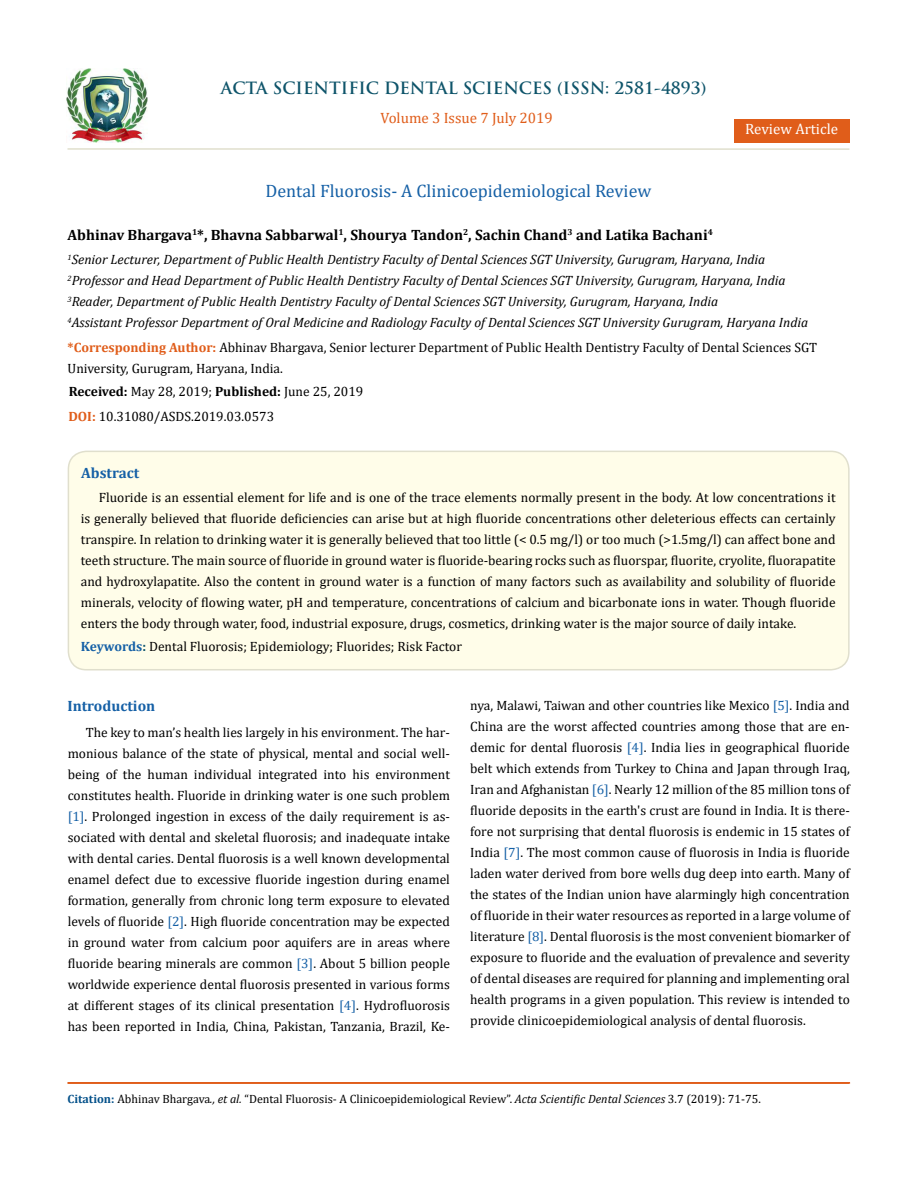
<style>
.page{position:relative;width:917px;height:1188px;background:#fff}
.page>*{position:absolute;margin:0;border:0;box-sizing:border-box;transform-origin:0 0}
.t1{font:18px "Cambria";color:#1560a6}
.t2{font:700 16.5px "Trajan Pro";color:#0e546a}
.t3{font:700 15px "Cambria";color:#000}
.t4{font:15px "Cambria";color:#e05d1a}
.t5{font:700 15px "Cambria";color:#1560a6}
.t6{font:15px "Cambria";color:#fff}
.t7{font:13.5px/21px "Cambria";color:#000;text-align:justify}
.t8{font:italic 13.5px/21px "Cambria";color:#000}
.t9{font:12px "Cambria";color:#000}
.s1{font-weight:700;color:#e05d1a}
.s2{font-weight:700}
.s3{font-weight:700;color:#1560a6}
.s4{font-weight:700;color:#0e546a}
.s5{color:#1560a6}
.s6{font-weight:700;color:#035089}
.s7{font-style:italic}
</style>
<div class="page">
<img style="left:67px;top:68px;width:80px;height:74px">
<div style="left:734px;top:119px;width:115px;height:23px;background:#e05d1a"></div>
<div style="left:68px;top:451px;width:780px;height:219px;background:#fffde9;border-radius:18px"></div>
<div style="left:68px;top:451px;width:781px;height:219px;border:2px solid #e0dfcd;border-radius:18px"></div>
<hr style="left:67px;top:148px;width:782px;height:2px;background:#e0dfcd">
<div style="left:67px;top:1083px;width:782px;height:1px;border:1px solid #e05d1a"></div>
<p class="t2" style="left:221px;top:77px;width:487px">ACTA SCIENTIFIC DENTAL SCIENCES (ISSN: 2581-4893)</p>
<p class="t4" style="left:380px;top:109px;width:174px">Volume 3 Issue 7 July 2019</p>
<p class="t6" style="left:745px;top:120px;width:94px">Review Article</p>
<h1 class="t1" style="left:265px;top:180px;width:387px">Dental Fluorosis- A Clinicoepidemiological Review</h1>
<p class="t3" style="left:67px;top:225px;width:647px">Abhinav Bhargava<sup>1</sup>*, Bhavna Sabbarwal<sup>1</sup>, Shourya Tandon<sup>2</sup>, Sachin Chand<sup>3</sup> and Latika Bachani<sup>4</sup></p>
<p class="t8" style="left:67px;top:249px;width:742px"><sup>1</sup>Senior Lecturer, Department of Public Health Dentistry Faculty of Dental Sciences SGT University, Gurugram, Haryana, India <sup>2</sup>Professor and Head Department of Public Health Dentistry Faculty of Dental Sciences SGT University, Gurugram, Haryana, India <sup>3</sup>Reader, Department of Public Health Dentistry Faculty of Dental Sciences SGT University, Gurugram, Haryana, India<br><sup>4</sup>Assistant Professor Department of Oral Medicine and Radiology Faculty of Dental Sciences SGT University Gurugram, Haryana India</p>
<p class="t7" style="left:68px;top:337px;width:751px"><span class="s1">*Corresponding Author:</span> Abhinav Bhargava, Senior lecturer Department of Public Health Dentistry Faculty of Dental Sciences SGT<br>University, Gurugram, Haryana, India.</p>
<p class="t7" style="left:69px;top:381px;width:296px"><span class="s2">Received:</span> May 28, 2019; <span class="s2">Published:</span> June 25, 2019</p>
<p class="t7" style="left:68px;top:406px;width:207px"><span class="s1">DOI:</span> 10.31080/ASDS.2019.03.0573</p>
<p class="t5" style="left:81px;top:463px;width:60px">Abstract</p>
<p class="t7" style="left:81px;top:487px;width:756px;text-indent:18px">Fluoride is an essential element for life and is one of the trace elements normally present in the body. At low concentrations it is generally believed that fluoride deficiencies can arise but at high fluoride concentrations other deleterious effects can certainly transpire. In relation to drinking water it is generally believed that too little (&lt; 0.5 mg/l) or too much (&gt;1.5mg/l) can affect bone and teeth structure. The main source of fluoride in ground water is fluoride-bearing rocks such as fluorspar, fluorite, cryolite, fluorapatite and hydroxylapatite. Also the content in ground water is a function of many factors such as availability and solubility of fluoride minerals, velocity of flowing water, pH and temperature, concentrations of calcium and bicarbonate ions in water. Though fluoride enters the body through water, food, industrial exposure, drugs, cosmetics, drinking water is the major source of daily intake.</p>
<p class="t7" style="left:81px;top:636px;width:382px"><span class="s3">Keywords</span><span class="s4">:</span> Dental Fluorosis; Epidemiology; Fluorides; Risk Factor</p>
<p class="t5" style="left:67px;top:695px;width:89px">Introduction</p>
<p class="t7" style="left:68px;top:722px;width:384px;text-indent:18px">The key to man’s health lies largely in his environment. The har&shy;monious balance of the state of physical, mental and social well&shy;being of the human individual integrated into his environment constitutes health. Fluoride in drinking water is one such problem <span class="s5">[1]</span>. Prolonged ingestion in excess of the daily requirement is as&shy;sociated with dental and skeletal fluorosis; and inadequate intake with dental caries. Dental fluorosis is a well known developmental enamel defect due to excessive fluoride ingestion during enamel formation, generally from chronic long term exposure to elevated levels of fluoride <span class="s5">[2]</span>. High fluoride concentration may be expected in ground water from calcium poor aquifers are in areas where fluoride bearing minerals are common <span class="s5">[3]</span>. About 5 billion people worldwide experience dental fluorosis presented in various forms at different stages of its clinical presentation <span class="s5">[4]</span>. Hydrofluorosis has been reported in India, China, Pakistan, Tanzania, Brazil, Ke-</p>
<p class="t7" style="left:470px;top:694px;width:381px">nya, Malawi, Taiwan and other countries like Mexico <span class="s5">[5]</span>. India and China are the worst affected countries among those that are en&shy;demic for dental fluorosis <span class="s5">[4]</span>. India lies in geographical fluoride belt which extends from Turkey to China and Japan through Iraq, Iran and Afghanistan <span class="s5">[6]</span>. Nearly 12 million of the 85 million tons of fluoride deposits in the earth's crust are found in India. It is there&shy;fore not surprising that dental fluorosis is endemic in 15 states of India <span class="s5">[7]</span>. The most common cause of fluorosis in India is fluoride laden water derived from bore wells dug deep into earth. Many of the states of the Indian union have alarmingly high concentration of fluoride in their water resources as reported in a large volume of literature <span class="s5">[8]</span>. Dental fluorosis is the most convenient biomarker of exposure to fluoride and the evaluation of prevalence and severity of dental diseases are required for planning and implementing oral health programs in a given population. This review is intended to provide clinicoepidemiological analysis of dental fluorosis.</p>
<p class="t9" style="left:67px;top:1092px;width:695px"><span class="s6">Citation:</span> Abhinav Bhargava<span class="s7">., et al.</span> “Dental Fluorosis- A Clinicoepidemiological Review”. <span class="s7">Acta Scientific Dental Sciences</span> 3.7 (2019): 71-75.</p>
</div>
